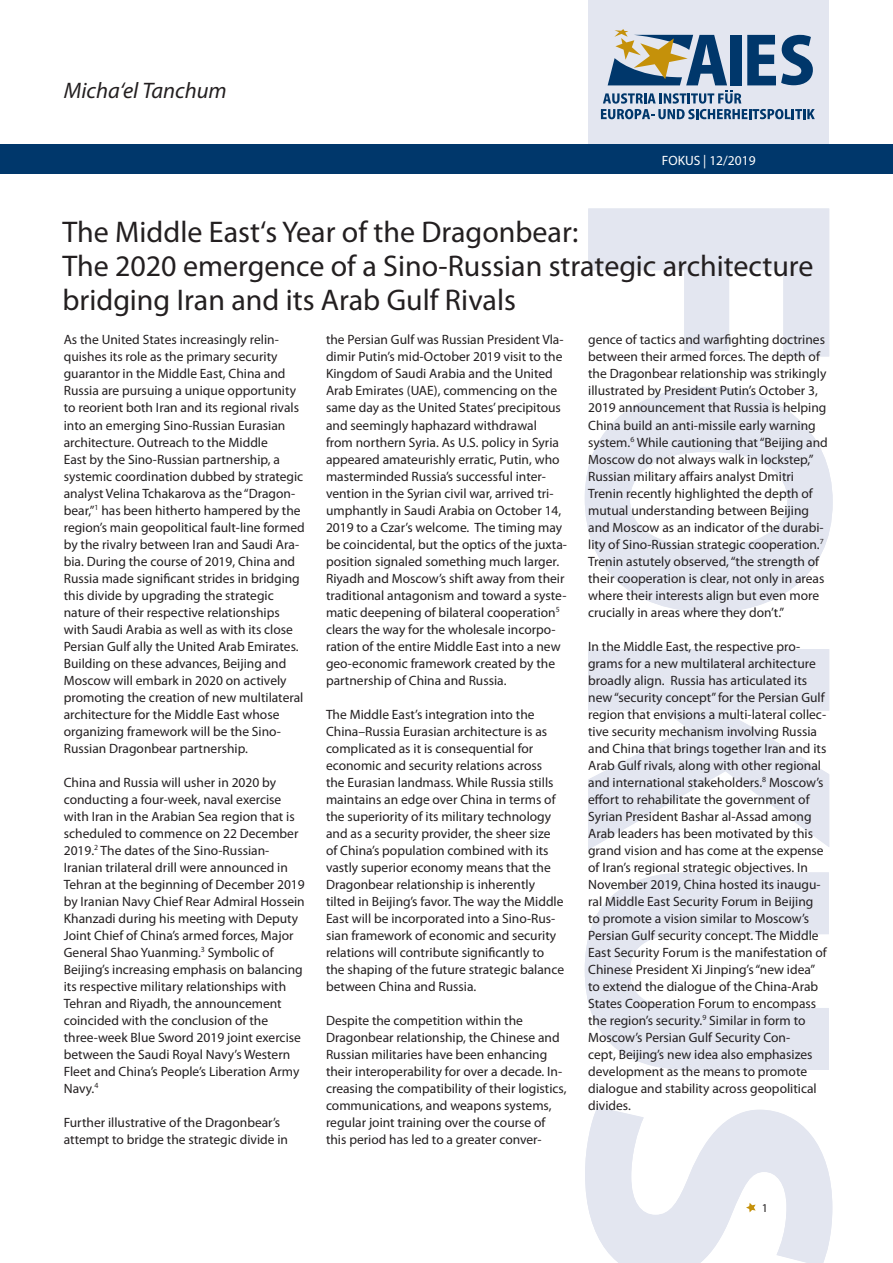
<style>
.page{position:relative;width:893px;height:1263px;background:#fff}
.page>*{position:absolute;margin:0;border:0;box-sizing:border-box;transform-origin:0 0}
._00_Headline{font:30px/34px "Myriad Pro";color:#231f20}
._01_Autor{font:italic 22.5px "Myriad Pro";color:#231f20}
._03_Fließtext{font:13.5px/17px "Myriad Pro";color:#231f20}
.t1{font:13.5px "Myriad Pro";color:#fff}
.t2{font:12px "Myriad Pro";color:#231f20}
</style>
<div class="page">
<div style="left:588px;top:0;width:241px;height:171px;background:#e3e6f0"></div>
<svg style="left:585px;top:208px;width:248px;height:1055px;fill:#e3e6f0"></svg>
<div style="left:0;top:145px;width:893px;height:29px;background:#00376b"></div>
<svg style="left:746px;top:1203px;width:10px;height:9px"></svg>
<svg style="left:601px;top:29px;width:214px;height:90px"></svg>
<p class="_01_Autor" style="left:64px;top:76px;width:164px">Micha‘el Tanchum</p>
<p class="t1" style="left:662px;top:152px;width:95px">FOKUS | 12/2019</p>
<p class="_00_Headline" style="left:62px;top:215px;width:753px">The Middle East‘s Year of the Dragonbear:<br>The 2020 emergence of a Sino-Russian strategic architecture bridging Iran and its Arab Gulf Rivals</p>
<p class="_03_Fließtext" style="left:64px;top:331px;width:242px">As the United States increasingly relin&shy;quishes its role as the primary security guarantor in the Middle East, China and Russia are pursuing a unique opportunity to reorient both Iran and its regional rivals into an emerging Sino-Russian Eurasian architecture. Outreach to the Middle<br>East by the Sino-Russian partnership, a systemic coordination dubbed by strategic analyst Velina Tchakarova as the “Dragon&shy;bear,”<sup>1</sup> has been hitherto hampered by the region’s main geopolitical fault-line formed by the rivalry between Iran and Saudi Ara&shy;bia. During the course of 2019, China and Russia made significant strides in bridging this divide by upgrading the strategic nature of their respective relationships with Saudi Arabia as well as with its close Persian Gulf ally the United Arab Emirates.<br>Building on these advances, Beijing and Moscow will embark in 2020 on actively promoting the creation of new multilateral architecture for the Middle East whose organizing framework will be the Sino-Russian Dragonbear partnership.</p>
<p class="_03_Fließtext" style="left:64px;top:773px;width:242px">China and Russia will usher in 2020 by conducting a four-week, naval exercise with Iran in the Arabian Sea region that is scheduled to commence on 22 December 2019.<sup>2</sup> The dates of the Sino-Russian-Iranian trilateral drill were announced in Tehran at the beginning of December 2019 by Iranian Navy Chief Rear Admiral Hossein Khanzadi during his meeting with Deputy Joint Chief of China’s armed forces, Major General Shao Yuanming.<sup>3</sup> Symbolic of Beijing’s increasing emphasis on balancing its respective military relationships with Tehran and Riyadh, the announcement coincided with the conclusion of the three-week Blue Sword 2019 joint exercise between the Saudi Royal Navy’s Western Fleet and China’s People’s Liberation Army Navy.<sup>4</sup></p>
<p class="_03_Fließtext" style="left:64px;top:1114px;width:226px">Further illustrative of the Dragonbear’s attempt to bridge the strategic divide in</p>
<p class="_03_Fließtext" style="left:326px;top:331px;width:243px">the Persian Gulf was Russian President Vla&shy;dimir Putin’s mid-October 2019 visit to the Kingdom of Saudi Arabia and the United Arab Emirates (UAE), commencing on the same day as the United States’ precipitous and seemingly haphazard withdrawal from northern Syria. As U.S. policy in Syria appeared amateurishly erratic, Putin, who masterminded Russia’s successful inter&shy;vention in the Syrian civil war, arrived tri&shy;umphantly in Saudi Arabia on October 14, 2019 to a Czar’s welcome. The timing may be coincidental, but the optics of the juxta&shy;position signaled something much larger.<br>Riyadh and Moscow’s shift away from their traditional antagonism and toward a syste&shy;matic deepening of bilateral cooperation<sup>5 </sup>clears the way for the wholesale incorpo&shy;ration of the entire Middle East into a new geo-economic framework created by the partnership of China and Russia.</p>
<p class="_03_Fließtext" style="left:326px;top:705px;width:240px">The Middle East’s integration into the China–Russia Eurasian architecture is as complicated as it is consequential for economic and security relations across the Eurasian landmass. While Russia stills maintains an edge over China in terms of the superiority of its military technology and as a security provider, the sheer size of China’s population combined with its vastly superior economy means that the Dragonbear relationship is inherently tilted in Beijing’s favor. The way the Middle East will be incorporated into a Sino-Rus&shy;sian framework of economic and security relations will contribute significantly to the shaping of the future strategic balance between China and Russia.</p>
<p class="_03_Fließtext" style="left:326px;top:1012px;width:242px">Despite the competition within the Dragonbear relationship, the Chinese and Russian militaries have been enhancing their interoperability for over a decade. In&shy;creasing the compatibility of their logistics, communications, and weapons systems, regular joint training over the course of this period has led to a greater conver-</p>
<p class="_03_Fließtext" style="left:588px;top:331px;width:241px">gence of tactics and warfighting doctrines between their armed forces. The depth of the Dragonbear relationship was strikingly illustrated by President Putin’s October 3, 2019 announcement that Russia is helping China build an anti-missile early warning system.<sup>6</sup> While cautioning that “Beijing and Moscow do not always walk in lockstep,” Russian military affairs analyst Dmitri Trenin recently highlighted the depth of mutual understanding between Beijing and Moscow as an indicator of the durabi&shy;lity of Sino-Russian strategic cooperation.<sup>7<br></sup>Trenin astutely observed, “the strength of their cooperation is clear, not only in areas where their interests align but even more crucially in areas where they don’t.”</p>
<p class="_03_Fließtext" style="left:588px;top:637px;width:240px">In the Middle East, the respective pro&shy;grams for a new multilateral architecture broadly align. Russia has articulated its new “security concept” for the Persian Gulf region that envisions a multi-lateral collec&shy;tive security mechanism involving Russia and China that brings together Iran and its Arab Gulf rivals, along with other regional and international stakeholders.<sup>8</sup> Moscow’s effort to rehabilitate the government of Syrian President Bashar al-Assad among Arab leaders has been motivated by this grand vision and has come at the expense of Iran’s regional strategic objectives. In November 2019, China hosted its inaugu&shy;ral Middle East Security Forum in Beijing to promote a vision similar to Moscow’s Persian Gulf security concept. The Middle East Security Forum is the manifestation of Chinese President Xi Jinping’s “new idea” to extend the dialogue of the China-Arab States Cooperation Forum to encompass the region’s security.<sup>9</sup> Similar in form to Moscow’s Persian Gulf Security Con-<br>cept, Beijing’s new idea also emphasizes development as the means to promote dialogue and stability across geopolitical divides.</p>
<p class="t2" style="left:762px;top:1200px;width:8px">1</p>
</div>
